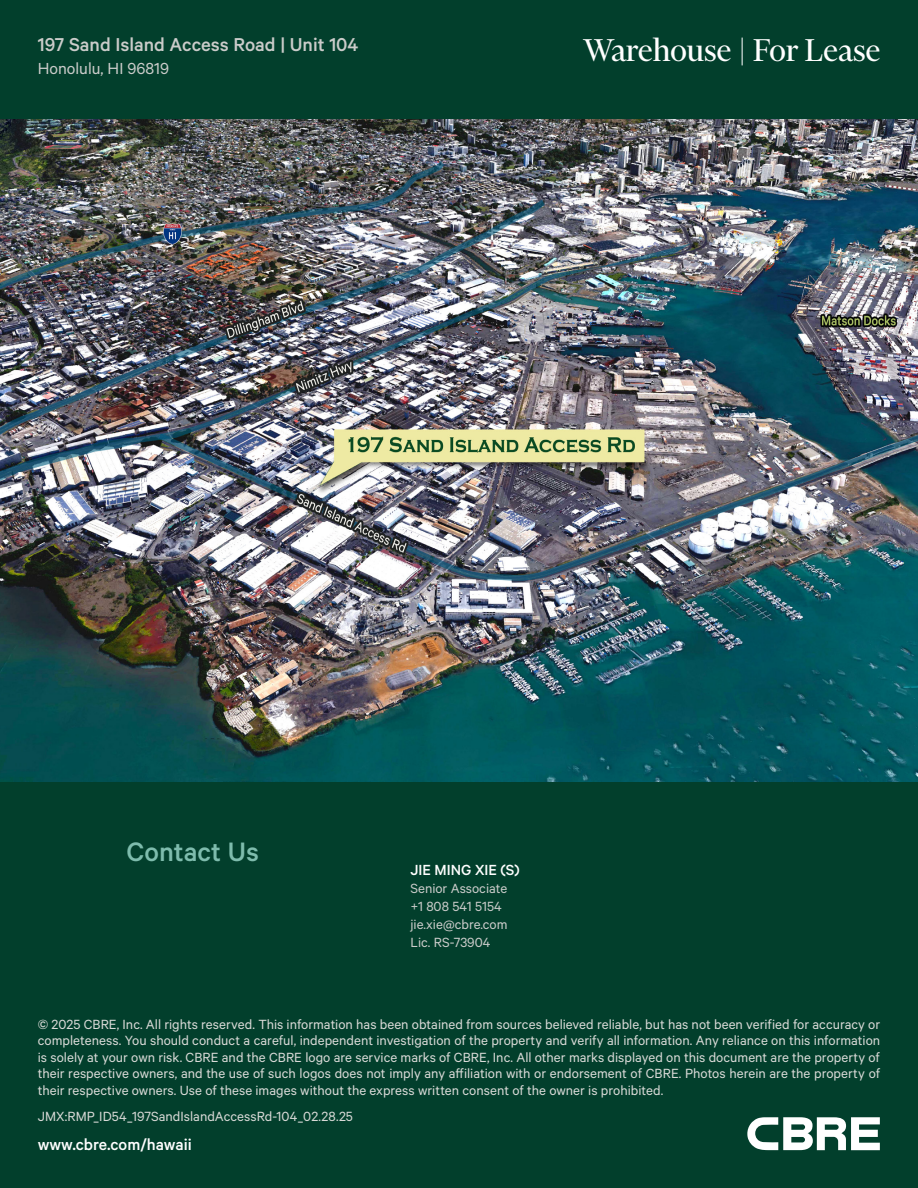
<style>
.page{position:relative;width:918px;height:1188px;background:#023f2c}
.page>*{position:absolute;margin:0;border:0;box-sizing:border-box;transform-origin:0 0}
.t1{font:36px "Financier Display";color:#fff}
.Contact_Us{font:500 30px "Calibre";color:#7ebcad}
.t2{font:500 21px "Calibre";color:#cbccca}
.t3{font:500 18px "Calibre";color:#fff}
.t4{font:18px "Calibre";color:#cbccca}
.Broker_Name{font:500 16.5px "Calibre";color:#fff}
.t5{font:15px/16.5px "Calibre";color:#d9dad7;text-align:justify}
.Contact_Info{font:15px "Calibre";color:#cbccca}
</style>
<div class="page">
<img style="left:0;top:120px;width:918px;height:662px">
<svg style="left:747px;top:1117px;width:133px;height:33px"></svg>
<p class="t2" style="left:38px;top:33px;width:322px">197 Sand Island Access Road | Unit 104</p>
<p class="t4" style="left:38px;top:58px;width:133px">Honolulu, HI 96819</p>
<p class="t1" style="left:583px;top:32px;width:299px">Warehouse | For Lease</p>
<p class="Contact_Us" style="left:127px;top:835px;width:134px">Contact Us</p>
<p class="Broker_Name" style="left:410px;top:860px;width:111px">JIE MING XIE (S)</p>
<p class="Contact_Info" style="left:410px;top:880px;width:98px">Senior Associate</p>
<p class="Contact_Info" style="left:410px;top:898px;width:93px">+1 808 541 5154</p>
<p class="Contact_Info" style="left:410px;top:916px;width:99px">jie.xie@cbre.com</p>
<p class="Contact_Info" style="left:410px;top:934px;width:82px">Lic. RS-73904</p>
<p class="t5" style="left:38px;top:1016px;width:844px">© 2025 CBRE, Inc. All rights reserved. This information has been obtained from sources believed reliable, but has not been verified for accuracy or completeness. You should conduct a careful, independent investigation of the property and verify all information. Any reliance on this information is solely at your own risk. CBRE and the CBRE logo are service marks of CBRE, Inc. All other marks displayed on this document are the property of their respective owners, and the use of such logos does not imply any affiliation with or endorsement of CBRE. Photos herein are the property of their respective owners. Use of these images without the express written consent of the owner is prohibited.</p>
<p class="t5" style="left:38px;top:1107px;width:317px">JMX:RMP_ID54_197SandIslandAccessRd-104_02.28.25</p>
<p class="t3" style="left:38px;top:1134px;width:156px">www.cbre.com/hawaii</p>
</div>
